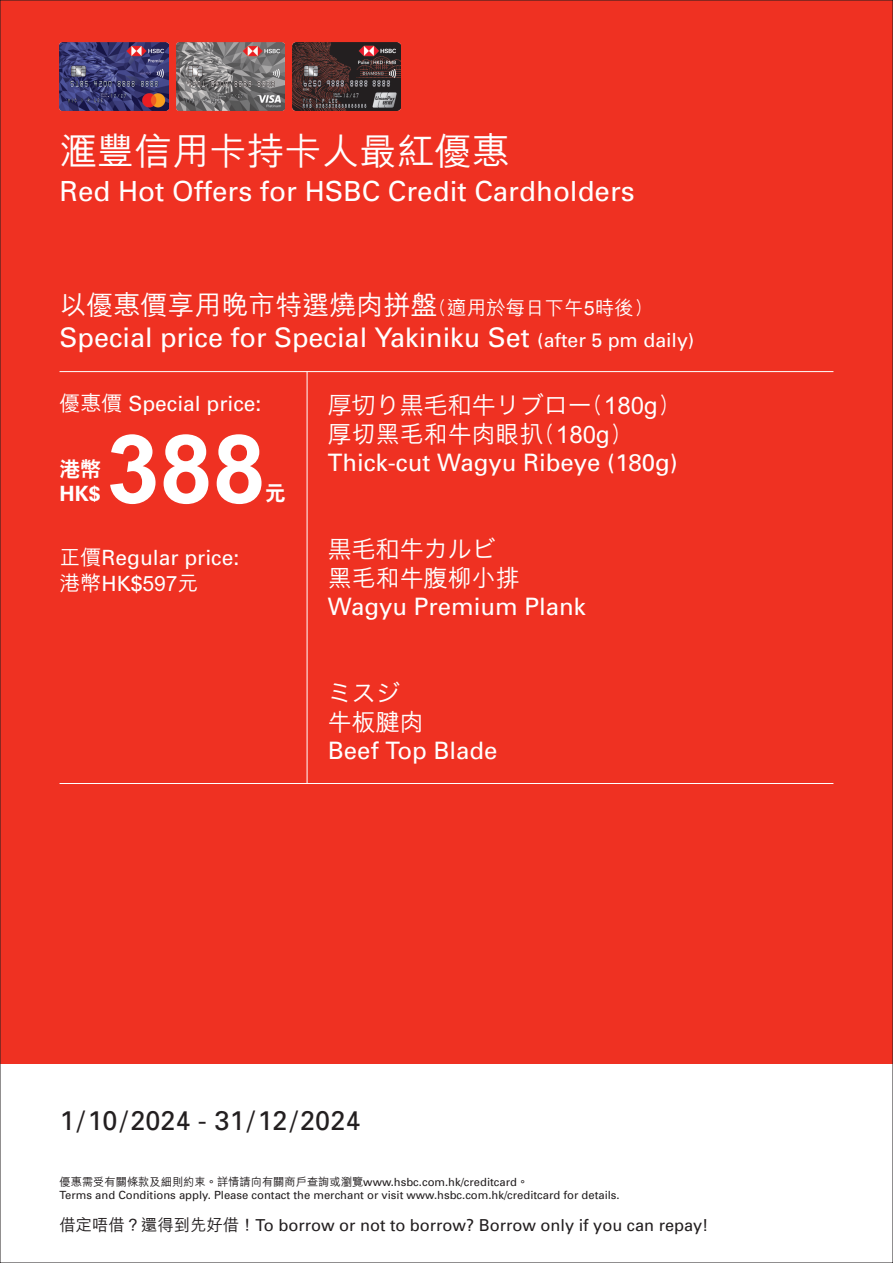
<style>
.page{position:relative;width:893px;height:1263px;background:#fff}
.page>*{position:absolute;margin:0;border:0;box-sizing:border-box;transform-origin:0 0}
.t1{font:800 95.4px "C Hei 2 HK";color:#fff}
.t2{font:500 37.5px "M Hei HK";color:#fff}
.t3{font:27.75px "Univers";color:#fff}
.t4{font:27px "Univers";color:#fff}
.t5{font:500 27px "M Hei HK";color:#fff}
.t6{font:27px "Univers";color:#231f20}
.t7{font:24px "Univers";color:#fff}
.t8{font:24px "Hira Kaku Pro W3";color:#fff}
.t9{font:500 24px "M Hei HK";color:#fff}
.t10{font:21px "Univers";color:#fff}
.t11{font:500 21px "M Hei HK";color:#fff}
.t12{font:700 21px "Univers";color:#fff}
.t13{font:800 21px "C Hei 2 HK";color:#fff}
.t14{font:16.5px "Univers";color:#231f20}
.t15{font:11.25px "Univers";color:#231f20}
.t16{font:500 11.25px "M Hei HK";color:#231f20}
.s1{font-size:19.5px}
.s2{font-family:"M Hei HK";font-weight:500}
.s3{font-family:"Univers";font-weight:400}
</style>
<div class="page">
<div style="left:0;top:0;width:893px;height:1063px;background:#ef3122"></div>
<img style="left:293px;top:43px;width:108px;height:68px">
<img style="left:60px;top:43px;width:108px;height:68px">
<img style="left:176px;top:43px;width:109px;height:68px">
<hr style="left:60px;top:371px;width:773px;height:1px;background:#fff">
<hr style="left:60px;top:783px;width:773px;height:1px;background:#fff">
<hr style="left:307px;top:371px;width:1px;height:412px;background:#fff">
<h2 class="t2" style="left:60px;top:124px;width:451px">滙豐信用卡持卡人最紅優惠</h2>
<h3 class="t3" style="left:60px;top:174px;width:577px">Red Hot Offers for HSBC Credit Cardholders</h3>
<h3 class="t5" style="left:60px;top:286px;width:585px">以優惠價享用晚市特選燒肉拼盤<span class="s1">(適用於每日下午5時後)</span></h3>
<h3 class="t4" style="left:60px;top:321px;width:636px">Special price for Special Yakiniku Set <span class="s1">(after 5 pm daily)</span></h3>
<h3 class="t10" style="left:60px;top:391px;width:203px"><span class="s2">優惠價</span> Special price:</h3>
<h3 class="t13" style="left:60px;top:455px;width:43px">港幣</h3>
<h3 class="t12" style="left:60px;top:480px;width:42px">HK$</h3>
<h1 class="t1" style="left:106px;top:404px;width:161px">388</h1>
<h3 class="t13" style="left:265px;top:480px;width:22px">元</h3>
<h3 class="t10" style="left:60px;top:545px;width:181px"><span class="s2">正價</span>Regular price:</h3>
<h3 class="t11" style="left:60px;top:568px;width:140px">港幣<span class="s3">HK$</span>597元</h3>
<h3 class="t8" style="left:328px;top:383px;width:343px">厚切り黒毛和牛リブロー<span class="s2">(180g)</span></h3>
<h3 class="t9" style="left:328px;top:416px;width:295px">厚切黑毛和牛肉眼扒(180g)</h3>
<h3 class="t7" style="left:328px;top:447px;width:351px">Thick-cut Wagyu Ribeye (180g)</h3>
<h3 class="t8" style="left:328px;top:527px;width:169px">黒毛和牛カルビ</h3>
<h3 class="t9" style="left:328px;top:560px;width:193px">黑毛和牛腹柳小排</h3>
<h3 class="t7" style="left:328px;top:591px;width:259px">Wagyu Premium Plank</h3>
<h3 class="t8" style="left:328px;top:671px;width:73px">ミスジ</h3>
<h3 class="t9" style="left:328px;top:704px;width:97px">牛板腱肉</h3>
<h3 class="t7" style="left:328px;top:735px;width:171px">Beef Top Blade</h3>
<h3 class="t6" style="left:60px;top:1103px;width:302px">1/10/2024 - 31/12/2024</h3>
<p class="t16" style="left:60px;top:1173px;width:470px">優惠需受有關條款及細則約束。詳情請向有關商戶查詢或瀏覽<span class="s3">www.hsbc.com.hk/creditcard</span>。</p>
<p class="t15" style="left:60px;top:1188px;width:562px">Terms and Conditions apply. Please contact the merchant or visit www.hsbc.com.hk/creditcard for details.</p>
<h3 class="t14" style="left:60px;top:1215px;width:651px"><span class="s2">借定唔借？還得到先好借！</span>To borrow or not to borrow? Borrow only if you can repay!</h3>
</div>
